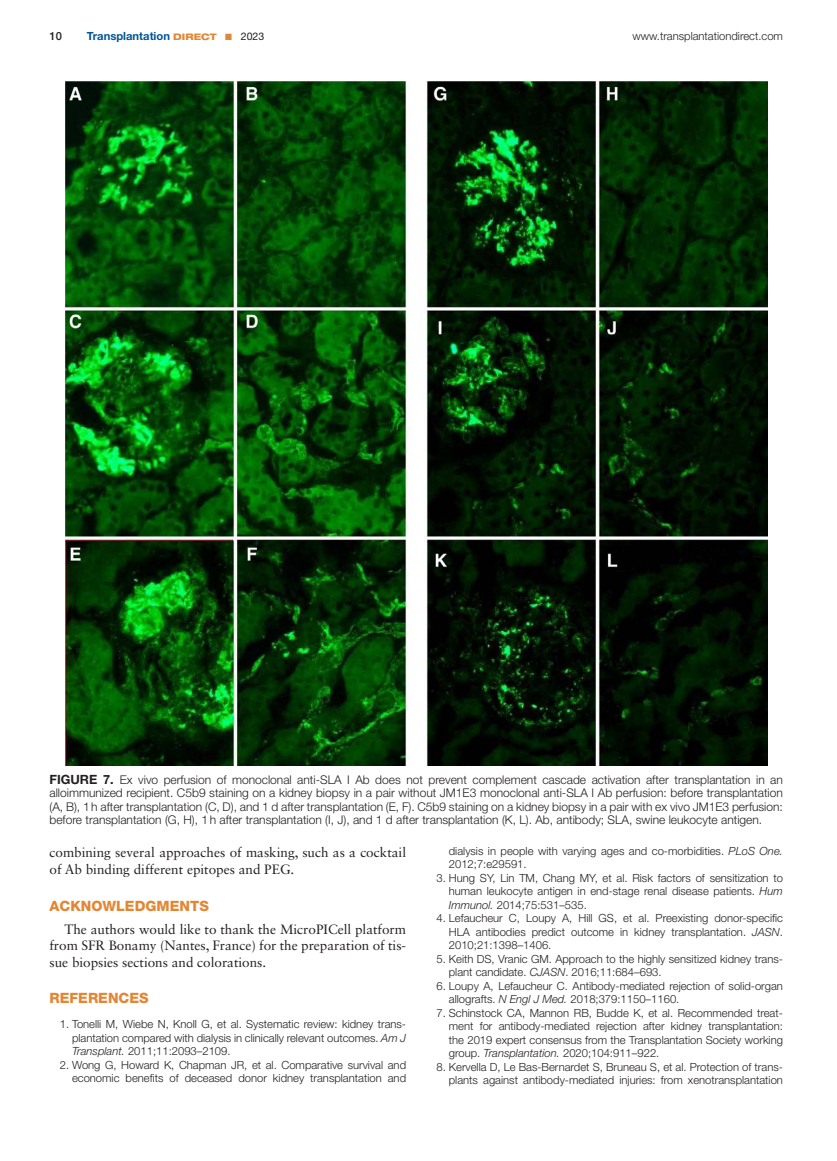
<style>
.page{position:relative;width:837px;height:1161px;background:#fff}
.page>*{position:absolute;margin:0;border:0;box-sizing:border-box;transform-origin:0 0}
.t1{font:800 14.25px "Helvetica Neue LT Std";color:#e38634}
.t2{font:13.5px/16.5px "Sabon LT Std";color:#231f20}
.t3{font:300 12px/13.5px "Helvetica Neue LT Std";color:#231f20;text-align:justify}
.t4{font:300 11.25px/13.5px "Helvetica Neue LT Std";color:#231f20;text-align:justify}
.t5{font:700 11.25px "Helvetica Neue LT Std";color:#005595}
.t6{font:500 11.25px "Helvetica Neue LT Std";color:#231f20}
.s1{font-weight:800;font-stretch:expanded;font-size:9px;color:#e38634}
.s2{color:#e38634}
.s3{font-weight:400;font-size:10.5px;color:#231f20}
.s4{font-weight:700;font-size:12.75px}
.s5{font-style:italic}
</style>
<div class="page">
<img style="left:65px;top:81px;width:702px;height:685px">
<p class="t6" style="left:50px;top:29px;width:14px">10</p>
<p class="t5" style="left:87px;top:29px;width:179px">Transplantation <span class="s1">DIRECT</span> <span class="s2">■</span> <span class="s3">2023</span></p>
<p class="t4" style="left:633px;top:29px;width:152px">www.transplantationdirect.com</p>
<p class="t3" style="left:49px;top:772px;width:735px"><span class="s4">FIGURE 7.</span> Ex vivo perfusion of monoclonal anti-SLA I Ab does not prevent complement cascade activation after transplantation in an alloimmunized recipient. C5b9 staining on a kidney biopsy in a pair without JM1E3 monoclonal anti-SLA I Ab perfusion: before transplantation (A, B), 1h after transplantation (C, D), and 1 d after transplantation (E, F). C5b9 staining on a kidney biopsy in a pair with ex vivo JM1E3 perfusion: before transplantation (G, H), 1h after transplantation (I, J), and 1 d after transplantation (K, L). Ab, antibody; SLA, swine leukocyte antigen.</p>
<p class="t2" style="left:50px;top:844px;width:358px">combining several approaches of masking, such as a cocktail of Ab binding different epitopes and PEG.</p>
<p class="t1" style="left:50px;top:897px;width:161px">ACKNOWLEDGMENTS</p>
<p class="t2" style="left:50px;top:920px;width:358px;text-align:justify;text-indent:15px">The authors would like to thank the MicroPICell platform from SFR Bonamy (Nantes, France) for the preparation of tis&shy;sue biopsies sections and colorations.</p>
<p class="t1" style="left:50px;top:989px;width:101px">REFERENCES</p>
<p class="t4" style="left:72px;top:1017px;width:336px;text-indent:-12px">1. Tonelli M, Wiebe N, Knoll G, et al. Systematic review: kidney trans&shy;plantation compared with dialysis in clinically relevant outcomes. <span class="s5">Am J Transplant.</span> 2011;11:2093–2109.</p>
<p class="t4" style="left:60px;top:1058px;width:348px;text-align:right">2. Wong G, Howard K, Chapman JR, et al. Comparative survival and economic benefits of deceased donor kidney transplantation and</p>
<p class="t4" style="left:449px;top:844px;width:336px">dialysis in people with varying ages and co-morbidities. <span class="s5">PLoS One.<br></span>2012;7:e29591.</p>
<p class="t4" style="left:449px;top:871px;width:336px;text-indent:-12px">3. Hung SY, Lin TM, Chang MY, et al. Risk factors of sensitization to human leukocyte antigen in end-stage renal disease patients. <span class="s5">Hum Immunol.</span> 2014;75:531–535.</p>
<p class="t4" style="left:449px;top:911px;width:336px;text-indent:-12px">4. Lefaucheur C, Loupy A, Hill GS, et al. Preexisting donor-specific HLA antibodies predict outcome in kidney transplantation. <span class="s5">JASN</span>.<br>2010;21:1398–1406.</p>
<p class="t4" style="left:449px;top:952px;width:336px;text-indent:-12px">5. Keith DS, Vranic GM. Approach to the highly sensitized kidney trans&shy;plant candidate. <span class="s5">CJASN</span>. 2016;11:684–693.</p>
<p class="t4" style="left:449px;top:979px;width:336px;text-indent:-12px">6. Loupy A, Lefaucheur C. Antibody-mediated rejection of solid-organ allografts. <span class="s5">N Engl J Med.</span> 2018;379:1150–1160.</p>
<p class="t4" style="left:449px;top:1006px;width:336px;text-indent:-12px">7. Schinstock CA, Mannon RB, Budde K, et al. Recommended treat&shy;ment for antibody-mediated rejection after kidney transplantation: the 2019 expert consensus from the Transplantation Society working group. <span class="s5">Transplantation.</span> 2020;104:911–922.</p>
<p class="t4" style="left:437px;top:1060px;width:348px;text-align:right">8. Kervella D, Le Bas-Bernardet S, Bruneau S, et al. Protection of trans&shy;plants against antibody-mediated injuries: from xenotransplantation</p>
</div>
